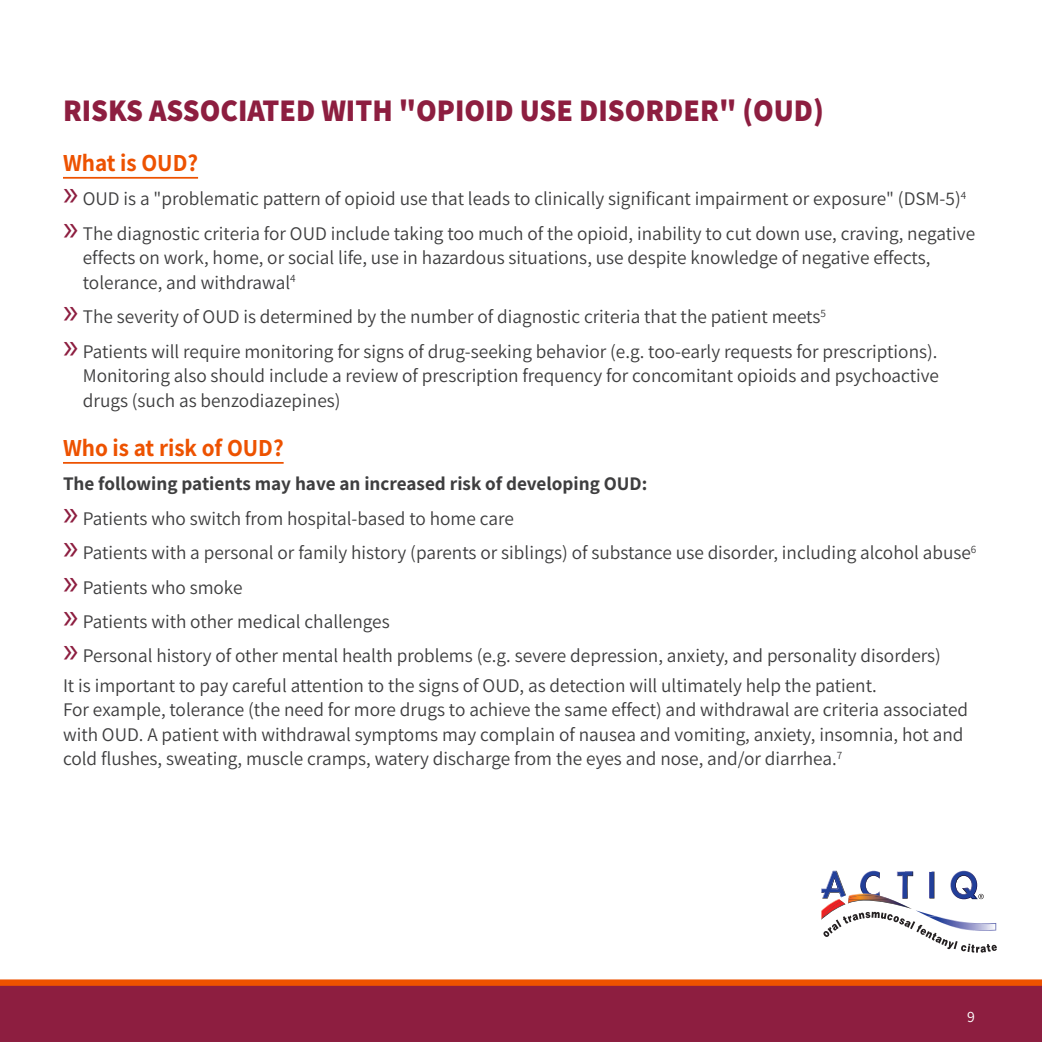
<style>
.page{position:relative;width:1042px;height:1042px;background:#fff}
.page>*{position:absolute;margin:0;border:0;box-sizing:border-box;transform-origin:0 0}
.t1{font:800 31.5px "Assistant";color:#8d1e40;scale:.95 1}
.t2{font:700 24.5px "Assistant";color:#ed5200;scale:.95 1}
.t3{font:19.25px/24.5px "Assistant";color:#3e3e3f}
.t4{font:700 19.25px "Assistant";color:#3e3e3f}
.t5{font:15.75px "Assistant";color:#fff}
.s1{font-family:"Myriad Pro";font-size:36.75px;color:#8d1e40}
</style>
<div class="page">
<svg style="left:0;top:979px;width:1042px;height:63px;background:#97243a"></svg>
<hr style="left:63px;top:177px;width:135px;height:2px;background:#ed5200">
<hr style="left:63px;top:462px;width:221px;height:2px;background:#ed5200">
<svg style="left:821px;top:871px;width:176px;height:81px"></svg>
<img style="left:928px;top:916px;width:67px;height:14px">
<img style="left:916px;top:910px;width:20px;height:6px">
<p class="t1" style="left:63px;top:89px;width:802px">RISKS ASSOCIATED WITH "OPIOID USE DISORDER" (OUD)</p>
<p class="t2" style="left:63px;top:146px;width:144px">What is OUD?</p>
<p class="t3" style="left:63px;top:186px;width:904px"><span class="s1">»</span> OUD is a "problematic pattern of opioid use that leads to clinically significant impairment or exposure" (DSM-5)<sup>4</sup></p>
<p class="t3" style="left:83px;top:220px;width:894px;text-indent:-20px"><span class="s1">»</span> The diagnostic criteria for OUD include taking too much of the opioid, inability to cut down use, craving, negative effects on work, home, or social life, use in hazardous situations, use despite knowledge of negative effects, tolerance, and withdrawal<sup>4</sup></p>
<p class="t3" style="left:63px;top:303px;width:764px"><span class="s1">»</span> The severity of OUD is determined by the number of diagnostic criteria that the patient meets<sup>5</sup></p>
<p class="t3" style="left:83px;top:338px;width:857px;text-align:justify;text-indent:-20px"><span class="s1">»</span> Patients will require monitoring for signs of drug-seeking behavior (e.g. too-early requests for prescriptions).<br>Monitoring also should include a review of prescription frequency for concomitant opioids and psychoactive drugs (such as benzodiazepines)</p>
<p class="t2" style="left:63px;top:431px;width:234px">Who is at risk of OUD?</p>
<p class="t4" style="left:63px;top:471px;width:586px">The following patients may have an increased risk of developing OUD:</p>
<p class="t3" style="left:63px;top:505px;width:452px"><span class="s1">»</span> Patients who switch from hospital-based to home care</p>
<p class="t3" style="left:63px;top:539px;width:915px"><span class="s1">»</span> Patients with a personal or family history (parents or siblings) of substance use disorder, including alcohol abuse<sup>6</sup></p>
<p class="t3" style="left:63px;top:574px;width:181px"><span class="s1">»</span> Patients who smoke</p>
<p class="t3" style="left:63px;top:608px;width:328px"><span class="s1">»</span> Patients with other medical challenges</p>
<p class="t3" style="left:63px;top:643px;width:879px"><span class="s1">»</span> Personal history of other mental health problems (e.g. severe depression, anxiety, and personality disorders)</p>
<p class="t3" style="left:63px;top:672px;width:906px">It is important to pay careful attention to the signs of OUD, as detection will ultimately help the patient.<br>For example, tolerance (the need for more drugs to achieve the same effect) and withdrawal are criteria associated with OUD. A patient with withdrawal symptoms may complain of nausea and vomiting, anxiety, insomnia, hot and cold flushes, sweating, muscle cramps, watery discharge from the eyes and nose, and/or diarrhea.<sup>7</sup></p>
<p class="t5" style="left:967px;top:1005px;width:9px">9</p>
</div>
